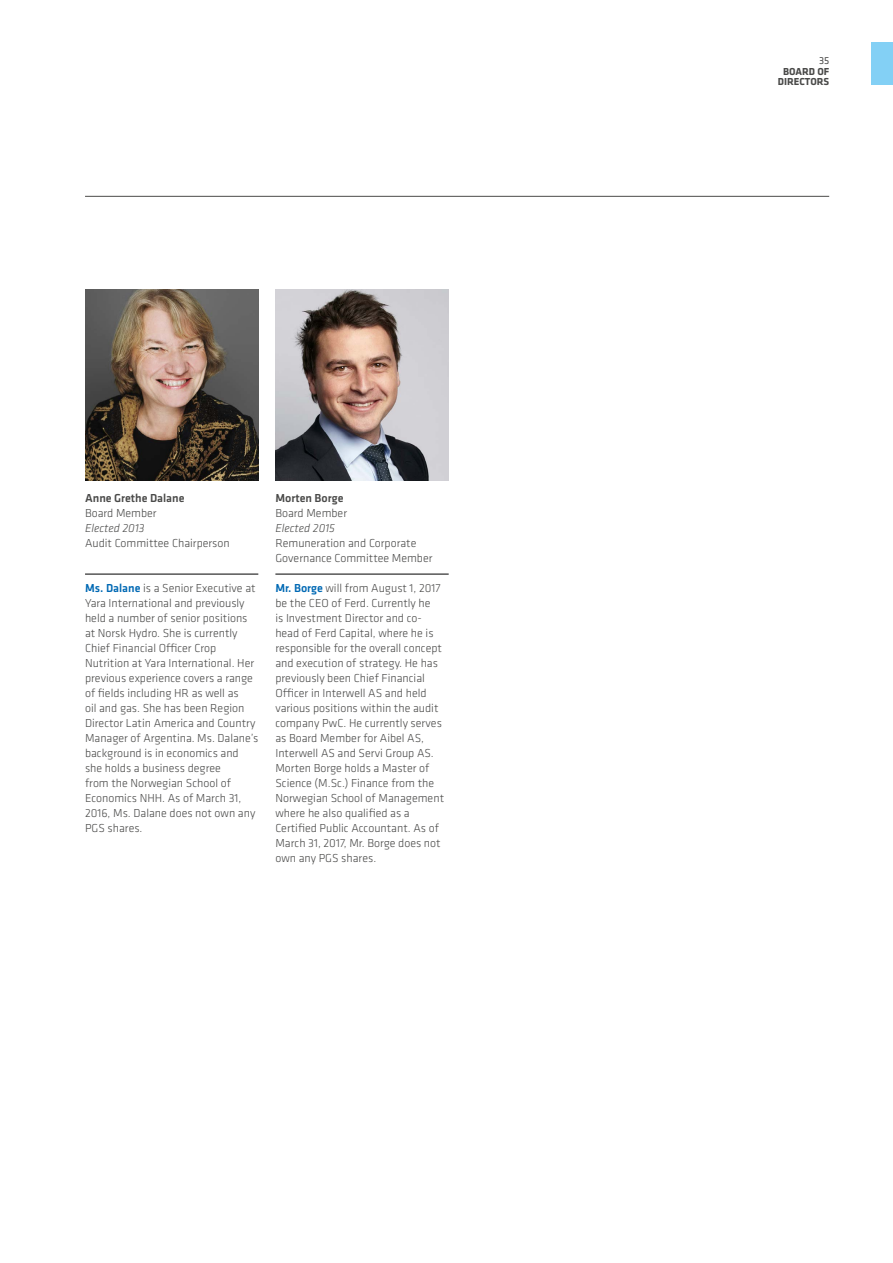
<style>
.page{position:relative;width:893px;height:1263px;background:#fff}
.page>*{position:absolute;margin:0;border:0;box-sizing:border-box;transform-origin:0 0}
.t1{font:300 12px/15px "Klavika";color:#4a4a49}
.t2{font:500 12px "Klavika";color:#4a4a49}
.t3{font:italic 300 12px "Klavika";color:#4a4a49}
.t4{font:700 10.5px/10.5px "Klavika";color:#4a4a49;text-align:center}
.t5{font:10.5px "Klavika";color:#4a4a49}
.s1{font-weight:500;color:#0069b4}
</style>
<div class="page">
<hr style="left:85px;top:196px;width:744px;height:1px;background:#4a4a49">
<img style="left:85px;top:289px;width:173px;height:191px">
<hr style="left:85px;top:574px;width:173px;height:1px;background:#000">
<hr style="left:275px;top:574px;width:174px;height:1px;background:#000">
<img style="left:275px;top:289px;width:174px;height:192px">
<div style="left:872px;top:43px;width:21px;height:42px;background:#83d0f5"></div>
<p class="t2" style="left:85px;top:492px;width:101px">Anne Grethe Dalane</p>
<p class="t1" style="left:85px;top:506px;width:73px">Board Member</p>
<p class="t3" style="left:85px;top:522px;width:61px">Elected 2013</p>
<p class="t1" style="left:85px;top:536px;width:146px">Audit Committee Chairperson</p>
<p class="t1" style="left:85px;top:581px;width:175px"><span class="s1">Ms. Dalane</span> is a Senior Executive at<br>Yara International and previously held a number of senior positions at Norsk Hydro. She is currently<br>Chief Financial Officer Crop<br>Nutrition at Yara International. Her previous experience covers a range of fields including HR as well as<br>oil and gas. She has been Region<br>Director Latin America and Country<br>Manager of Argentina. Ms. Dalane’s background is in economics and she holds a business degree<br>from the Norwegian School of<br>Economics NHH. As of March 31,<br>2016, Ms. Dalane does not own any<br>PGS shares.</p>
<p class="t2" style="left:275px;top:492px;width:70px">Morten Borge</p>
<p class="t1" style="left:275px;top:506px;width:73px">Board Member</p>
<p class="t3" style="left:275px;top:522px;width:61px">Elected 2015</p>
<p class="t1" style="left:275px;top:536px;width:159px">Remuneration and Corporate<br>Governance Committee Member</p>
<p class="t1" style="left:275px;top:581px;width:170px"><span class="s1">Mr. Borge</span> will from August 1, 2017 be the CEO of Ferd. Currently he<br>is Investment Director and co&shy;head of Ferd Capital, where he is responsible for the overall concept and execution of strategy. He has previously been Chief Financial<br>Officer in Interwell AS and held various positions within the audit company PwC. He currently serves as Board Member for Aibel AS,<br>Interwell AS and Servi Group AS.<br>Morten Borge holds a Master of<br>Science (M.Sc.) Finance from the<br>Norwegian School of Management where he also qualified as a<br>Certified Public Accountant. As of<br>March 31, 2017, Mr. Borge does not own any PGS shares.</p>
<p class="t5" style="left:819px;top:55px;width:12px">35</p>
<p class="t4" style="left:778px;top:66px;width:53px">BOARD OF<br>DIRECTORS</p>
</div>
